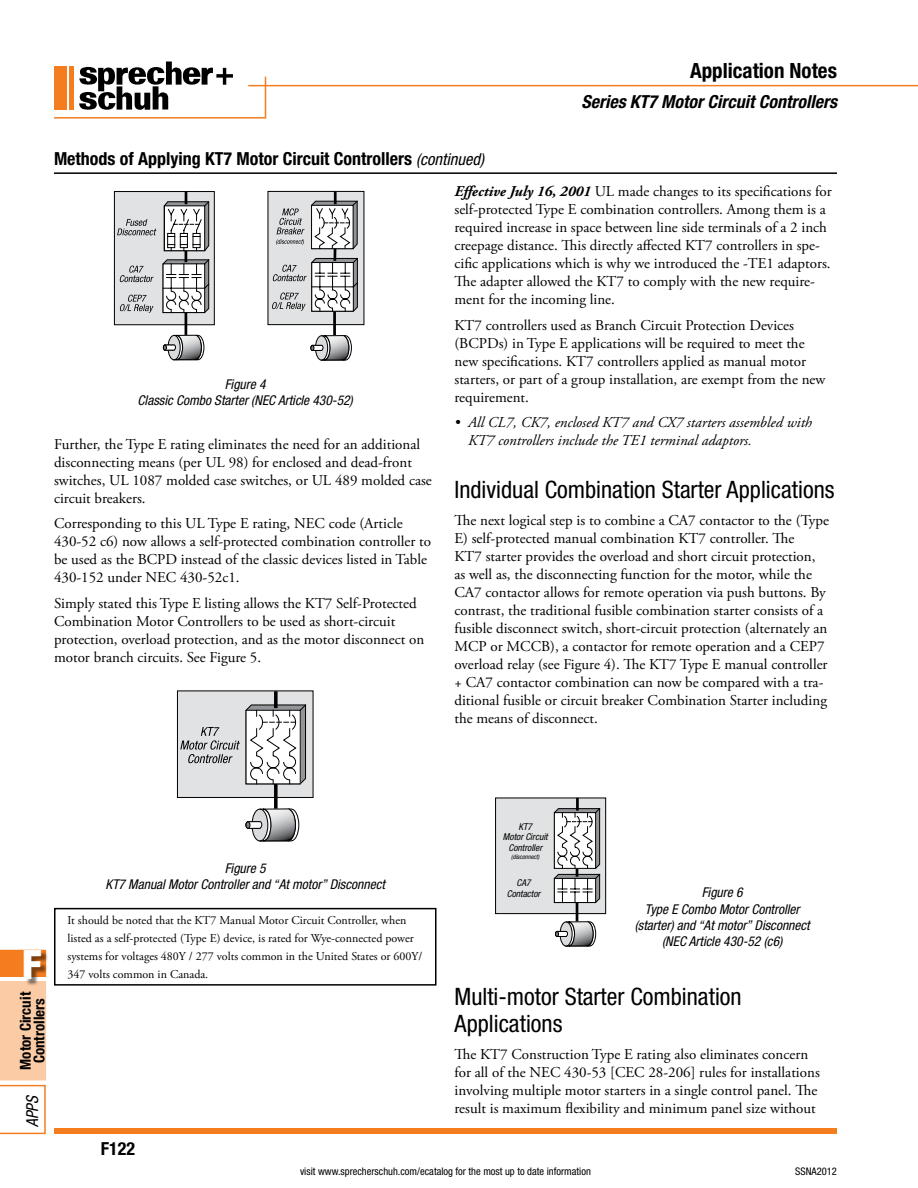
<style>
.page{position:relative;width:918px;height:1188px;background:#fff}
.page>*{position:absolute;margin:0;border:0;box-sizing:border-box;transform-origin:0 0}
.t1{font:900 condensed 40.5px "Helvetica Neue";color:#fff}
.t2{font:condensed 24px/27px "Helvetica Neue";color:#000}
.t3{font:700 condensed 21px "Helvetica Neue";color:#000}
.t4{font:700 condensed 18px "Helvetica Neue";color:#000}
.t5{font:italic 700 condensed 18px "Helvetica Neue";color:#000}
.t6{font:italic condensed 16.5px "Helvetica Neue";color:#000;scale:.95 1}
.t7{font:15px/18px "Adobe Garamond Pro";color:#000}
.t8{font:italic 15px/18px "Adobe Garamond Pro";color:#000}
.t9{font:700 condensed 15px/13.5px "Helvetica Neue";color:#000;text-align:center}
.t10{font:italic condensed 13.5px/16.2px "Helvetica Neue";color:#000;text-align:center}
.t11{font:12px/18px "Adobe Garamond Pro";color:#000}
.t12{font:condensed 10.5px "Helvetica Neue";color:#000}
.t13{font:italic condensed 9.45px/10.4px "Helvetica Neue";color:#000;text-align:center}
.t14{font:italic condensed 6.3px "Helvetica Neue";color:#000}
.s1{font-weight:400;font-style:italic;font-size:16.5px}
.s2{font-weight:700;font-style:italic}
</style>
<div class="page">
<div style="left:26px;top:951px;width:22px;height:35px;background:#000;opacity:.5"></div>
<svg style="left:0;top:950px;width:46px;height:184px"></svg>
<div style="left:54px;top:1128px;width:783px;height:6px;background:#f47d20"></div>
<hr style="left:248px;top:85px;width:670px;height:1px;background:#f47d20">
<hr style="left:265px;top:77px;width:1px;height:41px;background:#f47d20">
<hr style="left:54px;top:117px;width:212px;height:2px;background:#f47d20">
<svg style="left:79px;top:62px;width:154px;height:48px"></svg>
<div style="left:54px;top:66px;width:13px;height:44px;background:#f47d20"></div>
<hr style="left:69px;top:66px;width:4px;height:44px;background:#f47d20">
<div style="left:114px;top:192px;width:100px;height:133px;background:#e1e2e3"></div>
<div style="left:114px;top:191px;width:101px;height:134px;border:1px solid #000"></div>
<div style="left:268px;top:191px;width:96px;height:134px;background:#e1e2e3"></div>
<div style="left:268px;top:191px;width:96px;height:134px;border:1px solid #000"></div>
<hr style="left:185px;top:313px;width:2px;height:21px;background:#000">
<svg style="left:117px;top:219px;width:39px;height:16px"></svg>
<hr style="left:333px;top:311px;width:3px;height:24px;background:#000">
<svg style="left:119px;top:266px;width:35px;height:16px"></svg>
<svg style="left:120px;top:295px;width:33px;height:18px"></svg>
<svg style="left:162px;top:335px;width:42px;height:25px"></svg>
<svg style="left:310px;top:335px;width:42px;height:26px"></svg>
<svg style="left:163px;top:193px;width:46px;height:120px"></svg>
<svg style="left:272px;top:193px;width:86px;height:119px"></svg>
<div style="left:177px;top:691px;width:136px;height:106px;background:#e1e2e3"></div>
<div style="left:177px;top:691px;width:136px;height:107px;border:1px solid #000"></div>
<svg style="left:274px;top:784px;width:4px;height:24px"></svg>
<svg style="left:274px;top:693px;width:4px;height:11px"></svg>
<hr style="left:260px;top:841px;width:31px;height:1px;background:#000">
<svg style="left:245px;top:808px;width:54px;height:33px"></svg>
<svg style="left:180px;top:704px;width:126px;height:80px"></svg>
<div style="left:54px;top:908px;width:382px;height:78px;border:2px solid #000"></div>
<div style="left:496px;top:798px;width:110px;height:116px;background:#e1e2e3"></div>
<div style="left:495px;top:798px;width:111px;height:116px;border:1px solid #000"></div>
<svg style="left:554px;top:799px;width:46px;height:148px"></svg>
<hr style="left:54px;top:172px;width:783px;height:2px;background:#000">
<p class="t4" style="left:54px;top:147px;width:431px">Methods of Applying KT7 Motor Circuit Controllers <span class="s1">(continued)</span></p>
<h3 class="t3" style="left:690px;top:58px;width:148px">Application Notes</h3>
<p class="t5" style="left:581px;top:91px;width:257px">Series KT7 Motor Circuit Controllers</p>
<p class="t10" style="left:138px;top:376px;width:217px">Figure 4<br>Classic Combo Starter (NEC Article 430-52)</p>
<p class="t7" style="left:54px;top:435px;width:379px">Further, the Type E rating eliminates the need for an additional disconnecting means (per UL 98) for enclosed and dead-front switches, UL 1087 molded case switches, or UL 489 molded case circuit breakers.</p>
<p class="t7" style="left:54px;top:515px;width:379px">Corresponding to this UL Type E rating, NEC code (Article 430-52 c6) now allows a self-protected combination controller to be used as the BCPD instead of the classic devices listed in Table 430-152 under NEC 430-52c1.</p>
<p class="t7" style="left:54px;top:594px;width:372px">Simply stated this Type E listing allows the KT7 Self-Protected Combination Motor Controllers to be used as short-circuit protection, overload protection, and as the motor disconnect on motor branch circuits. See Figure 5.</p>
<p class="t7" style="left:454px;top:183px;width:379px"><span class="s2">Effective July 16, 2001</span> UL made changes to its specifications for self-protected Type E combination controllers. Among them is a required increase in space between line side terminals of a 2 inch creepage distance. This directly affected KT7 controllers in spe&shy;cific applications which is why we introduced the -TE1 adaptors.<br>The adapter allowed the KT7 to comply with the new require&shy;ment for the incoming line.</p>
<p class="t7" style="left:454px;top:316px;width:372px">KT7 controllers used as Branch Circuit Protection Devices (BCPDs) in Type E applications will be required to meet the new specifications. KT7 controllers applied as manual motor starters, or part of a group installation, are exempt from the new requirement.</p>
<p class="t8" style="left:468px;top:414px;width:346px;text-indent:-14px">• All CL7, CK7, enclosed KT7 and CX7 starters assembled with<br>KT7 controllers include the TE1 terminal adaptors.</p>
<h2 class="t2" style="left:454px;top:475px;width:382px">Individual Combination Starter Applications</h2>
<p class="t7" style="left:454px;top:511px;width:376px">The next logical step is to combine a CA7 contactor to the (Type E) self-protected manual combination KT7 controller. The<br>KT7 starter provides the overload and short circuit protection, as well as, the disconnecting function for the motor, while the CA7 contactor allows for remote operation via push buttons. By contrast, the traditional fusible combination starter consists of a fusible disconnect switch, short-circuit protection (alternately an MCP or MCCB), a contactor for remote operation and a CEP7 overload relay (see Figure 4). The KT7 Type E manual controller + CA7 contactor combination can now be compared with a tra&shy;ditional fusible or circuit breaker Combination Starter including the means of disconnect.</p>
<h1 class="t1" style="left:22px;top:939px;width:21px">F</h1>
<p class="t9" style="left:19px;top:1070px;width:79px;rotate:-90deg">Motor Circuit<br>Controllers</p>
<p class="t6" style="left:23px;top:1127px;width:35px;rotate:-90deg">APPS</p>
<p class="t10" style="left:106px;top:860px;width:281px">Figure 5<br>KT7 Manual Motor Controller and “At motor” Disconnect</p>
<p class="t11" style="left:68px;top:912px;width:356px">It should be noted that the KT7 Manual Motor Circuit Controller, when listed as a self-protected (Type E) device, is rated for Wye-connected power systems for voltages 480Y / 277 volts common in the United States or 600Y/ 347 volts common in Canada.</p>
<p class="t4" style="left:101px;top:1138px;width:36px">F122</p>
<p class="t13" style="left:503px;top:822px;width:46px">KT7<br>Motor Circuit<br>Controller</p>
<p class="t14" style="left:511px;top:853px;width:30px">(disconnect)</p>
<p class="t13" style="left:507px;top:878px;width:35px">CA7<br>Contactor</p>
<p class="t10" style="left:635px;top:884px;width:177px">Figure 6<br>Type E Combo Motor Controller (starter) and “At motor” Disconnect (NEC Article 430-52 (c6)</p>
<h2 class="t2" style="left:454px;top:982px;width:289px">Multi-motor Starter Combination<br>Applications</h2>
<p class="t7" style="left:454px;top:1045px;width:367px">The KT7 Construction Type E rating also eliminates concern for all of the NEC 430-53 [CEC 28-206] rules for installations involving multiple motor starters in a single control panel. The result is maximum flexibility and minimum panel size without</p>
<p class="t12" style="left:300px;top:1165px;width:292px">visit www.sprecherschuh.com/ecatalog for the most up to date information</p>
<p class="t12" style="left:795px;top:1165px;width:43px">SSNA2012</p>
</div>
